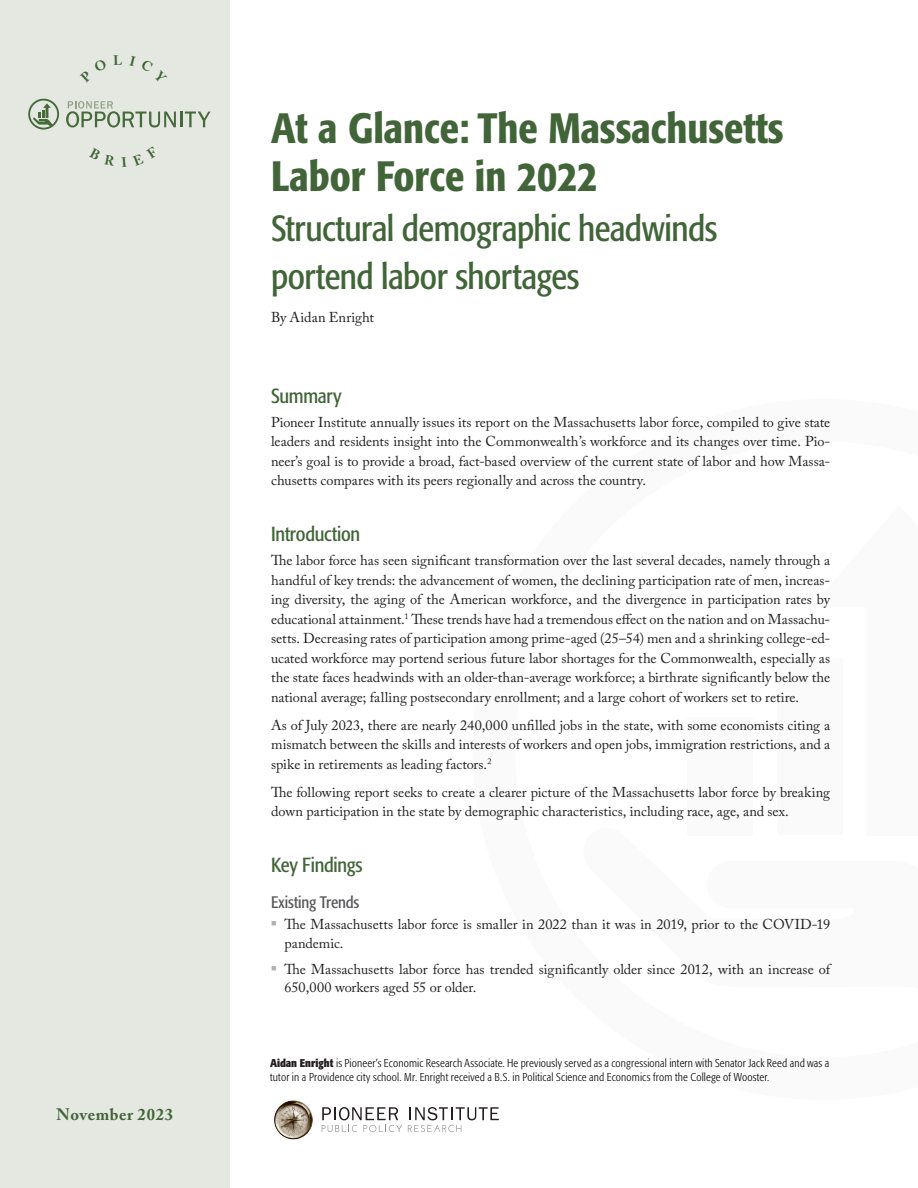
<style>
.page{position:relative;width:918px;height:1188px;background:#fff}
.page>*{position:absolute;margin:0;border:0;box-sizing:border-box;transform-origin:0 0}
.Paper_Title{font:500 condensed 42px/48px "Formata Std";color:#416538}
.Body_Copy{font:condensed 36px/48px "Formata Std";letter-spacing:-.015em;color:#416538}
.Heading_1{font:condensed 20.25px "Formata Std";letter-spacing:-.01em;color:#416538}
.Heading_2{font:condensed 16.5px "Formata Std";letter-spacing:-.005em;color:#57585a}
.Body_Copy-2{font:700 16.5px "Adobe Caslon Pro";letter-spacing:.035em;color:#416538}
.Body_Copy-3{font:14.25px/19.5px "Adobe Caslon Pro";color:#231f20;text-align:justify}
.Author_Info{font:300 condensed 11.25px/14.2px "Formata Std";letter-spacing:.015em;color:#040503}
.s1{font-weight:700;color:#231f20}
</style>
<div class="page">
<div style="left:0;top:0;width:230px;height:1188px;background:#e4e8e0"></div>
<svg style="left:66px;top:101px;width:144px;height:27px"></svg>
<svg style="left:28px;top:99px;width:31px;height:31px"></svg>
<svg style="left:322px;top:1107px;width:80px;height:25px"></svg>
<svg style="left:408px;top:1107px;width:91px;height:25px"></svg>
<img style="left:274px;top:1100px;width:39px;height:40px">
<p class="Body_Copy-2" style="left:57px;top:1105px;width:118px">November 2023</p>
<p class="Paper_Title" style="left:271px;top:103px;width:514px">At a Glance: The Massachusetts<br>Labor Force in 2022</p>
<p class="Body_Copy" style="left:271px;top:204px;width:448px">Structural demographic headwinds portend labor shortages</p>
<p class="Body_Copy-3" style="left:271px;top:307px;width:104px">By Aidan Enright</p>
<p class="Heading_1" style="left:271px;top:384px;width:72px">Summary</p>
<p class="Body_Copy-3" style="left:271px;top:412px;width:561px">Pioneer Institute annually issues its report on the Massachusetts labor force, compiled to give state leaders and residents insight into the Commonwealth’s workforce and its changes over time. Pio&shy;neer’s goal is to provide a broad, fact-based overview of the current state of labor and how Massa&shy;chusetts compares with its peers regionally and across the country.</p>
<p class="Heading_1" style="left:271px;top:522px;width:91px">Introduction</p>
<p class="Body_Copy-3" style="left:271px;top:550px;width:561px">The labor force has seen significant transformation over the last several decades, namely through a handful of key trends: the advancement of women, the declining participation rate of men, increas&shy;ing diversity, the aging of the American workforce, and the divergence in participation rates by educational attainment.<sup>1</sup> These trends have had a tremendous effect on the nation and on Massachu&shy;setts. Decreasing rates of participation among prime-aged (25–54) men and a shrinking college-ed&shy;ucated workforce may portend serious future labor shortages for the Commonwealth, especially as the state faces headwinds with an older-than-average workforce; a birthrate significantly below the national average; falling postsecondary enrollment; and a large cohort of workers set to retire.</p>
<p class="Body_Copy-3" style="left:271px;top:715px;width:561px">As of July 2023, there are nearly 240,000 unfilled jobs in the state, with some economists citing a mismatch between the skills and interests of workers and open jobs, immigration restrictions, and a spike in retirements as leading factors.<sup>2</sup></p>
<p class="Body_Copy-3" style="left:271px;top:782px;width:561px">The following report seeks to create a clearer picture of the Massachusetts labor force by breaking down participation in the state by demographic characteristics, including race, age, and sex.</p>
<p class="Heading_1" style="left:271px;top:853px;width:93px">Key Findings</p>
<p class="Heading_2" style="left:271px;top:893px;width:90px">Existing Trends</p>
<p class="Body_Copy-3" style="left:285px;top:915px;width:547px;line-height:18.8px">The Massachusetts labor force is smaller in 2022 than it was in 2019, prior to the COVID-19 pandemic.</p>
<p class="Body_Copy-3" style="left:285px;top:959px;width:547px;line-height:18.8px">The Massachusetts labor force has trended significantly older since 2012, with an increase of<br>650,000 workers aged 55 or older.</p>
<p class="Author_Info" style="left:270px;top:1056px;width:561px"><span class="s1">Aidan Enright</span> is Pioneer’s Economic Research Associate. He previously served as a congressional intern with Senator Jack Reed and was a tutor in a Providence city school. Mr. Enright received a B.S. in Political Science and Economics from the College of Wooster.</p>
</div>
